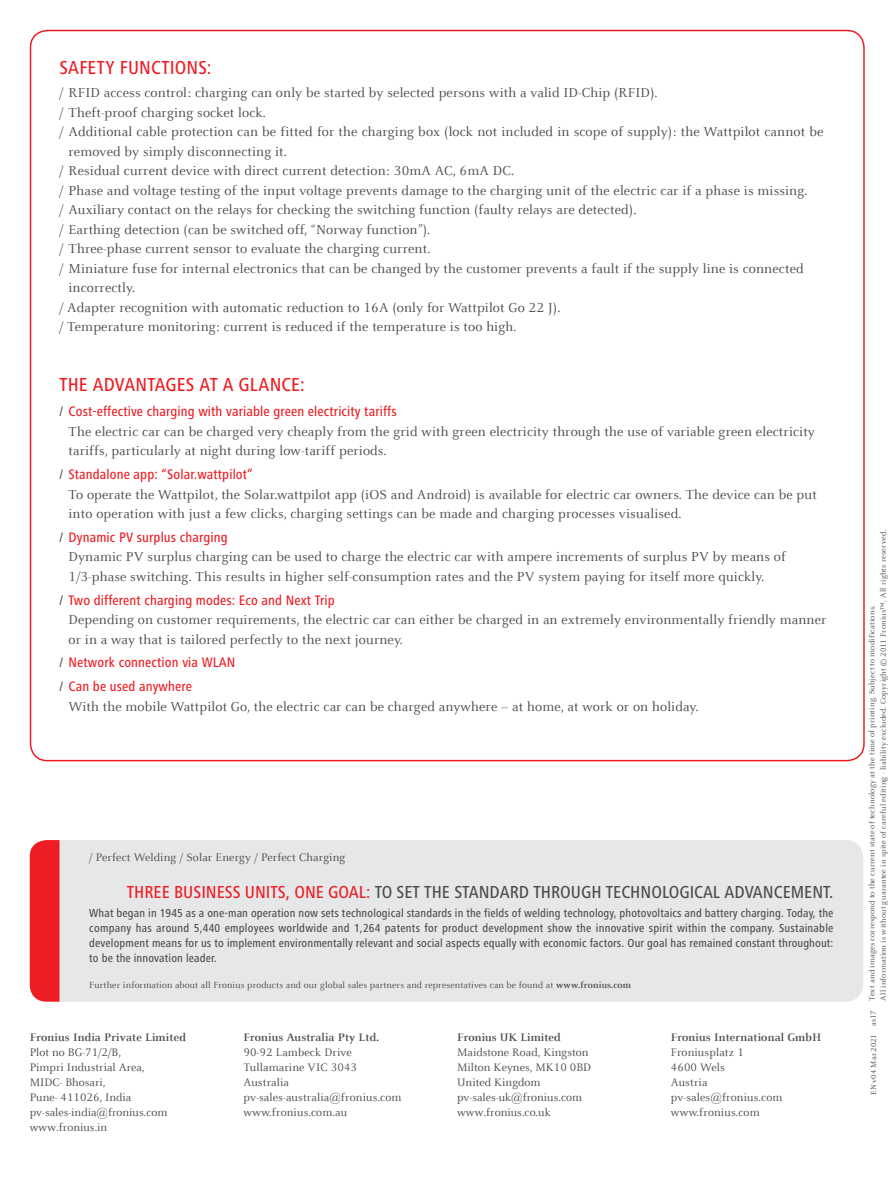
<style>
.page{position:relative;width:893px;height:1191px;background:#fff}
.page>*{position:absolute;margin:0;border:0;box-sizing:border-box;transform-origin:0 0}
.t1{font:500 condensed 19.5px "Frutiger Next LTW1 G";letter-spacing:.01em;color:#ee1d23}
.t2{font:500 condensed 18px "Frutiger Next LTW1 G";color:#4b4c4d}
.t3{font:14.25px/19.5px "Celeste Offc Pro";letter-spacing:.01em;color:#4b4c4d}
.t4{font:500 condensed 14.25px/23.7px "Frutiger Next LTW1 G";letter-spacing:.01em;color:#ee1d23}
.t5{font:500 condensed 12px/15px "Frutiger Next LTW1 G";letter-spacing:.01em;color:#4b4c4d;text-align:justify}
.t6{font:12px/15px "Celeste Offc Pro";color:#4b4c4d}
.t7{font:700 12px "Celeste Offc Pro";letter-spacing:.01em;color:#4b4c4d}
.t8{font:9.75px "Celeste Offc Pro";letter-spacing:.01em;color:#4b4c4d}
.t9{font:8.25px/11.2px "Celeste Offc Pro";letter-spacing:.025em;color:#4b4c4d}
.s1{color:#4b4c4d}
.s2{color:#ee1d23}
.s3{font-weight:700}
</style>
<div class="page">
<div style="left:60px;top:840px;width:803px;height:161px;background:#e6e7e9"></div>
<div style="left:30px;top:840px;width:30px;height:161px;background:#ee1d23"></div>
<h1 class="t1" style="left:60px;top:56px;width:153px">SAFETY FUNCTIONS:</h1>
<p class="t3" style="left:60px;top:83px;width:600px">/ RFID access control: charging can only be started by selected persons with a valid ID-Chip (RFID).</p>
<p class="t3" style="left:60px;top:102px;width:208px">/ Theft-proof charging socket lock.</p>
<p class="t3" style="left:60px;top:122px;width:765px">/ Additional cable protection can be fitted for the charging box (lock not included in scope of supply): the Wattpilot cannot be</p>
<p class="t3" style="left:69px;top:141px;width:220px">removed by simply disconnecting it.</p>
<p class="t3" style="left:60px;top:161px;width:456px">/ Residual current device with direct current detection: 30mA AC, 6mA DC.</p>
<p class="t3" style="left:60px;top:180px;width:750px">/ Phase and voltage testing of the input voltage prevents damage to the charging unit of the electric car if a phase is missing.</p>
<p class="t3" style="left:60px;top:200px;width:578px">/ Auxiliary contact on the relays for checking the switching function (faulty relays are detected).</p>
<p class="t3" style="left:60px;top:219px;width:372px">/ Earthing detection (can be switched off, “Norway function”).</p>
<p class="t3" style="left:60px;top:239px;width:372px">/ Three-phase current sensor to evaluate the charging current.</p>
<p class="t3" style="left:60px;top:258px;width:746px">/ Miniature fuse for internal electronics that can be changed by the customer prevents a fault if the supply line is connected</p>
<p class="t3" style="left:69px;top:278px;width:68px">incorrectly.</p>
<p class="t3" style="left:60px;top:297px;width:502px">/ Adapter recognition with automatic reduction to 16A (only for Wattpilot Go 22 J).</p>
<p class="t3" style="left:60px;top:317px;width:458px">/ Temperature monitoring: current is reduced if the temperature is too high.</p>
<h1 class="t1" style="left:60px;top:373px;width:247px">THE ADVANTAGES AT A GLANCE:</h1>
<p class="t4" style="left:60px;top:400px;width:339px"><span class="s1">/</span> Cost-effective charging with variable green electricity tariffs</p>
<p class="t3" style="left:69px;top:421px;width:748px">The electric car can be charged very cheaply from the grid with green electricity through the use of variable green electricity tariffs, particularly at night during low-tariff periods.</p>
<p class="t4" style="left:60px;top:462px;width:195px"><span class="s1">/</span> Standalone app: “Solar.wattpilot”</p>
<p class="t3" style="left:69px;top:484px;width:750px">To operate the Wattpilot, the Solar.wattpilot app (iOS and Android) is available for electric car owners. The device can be put into operation with just a few clicks, charging settings can be made and charging processes visualised.</p>
<p class="t4" style="left:60px;top:525px;width:170px"><span class="s1">/</span> Dynamic PV surplus charging</p>
<p class="t3" style="left:69px;top:547px;width:719px">Dynamic PV surplus charging can be used to charge the electric car with ampere increments of surplus PV by means of<br>1/3-phase switching. This results in higher self-consumption rates and the PV system paying for itself more quickly.</p>
<p class="t4" style="left:60px;top:588px;width:277px"><span class="s1">/</span> Two different charging modes: Eco and Next Trip</p>
<p class="t3" style="left:69px;top:610px;width:759px">Depending on customer requirements, the electric car can either be charged in an extremely environmentally friendly manner or in a way that is tailored perfectly to the next journey.</p>
<p class="t4" style="left:60px;top:651px;width:177px"><span class="s1">/</span> Network connection via WLAN <span class="s1">/</span> Can be used anywhere</p>
<p class="t3" style="left:69px;top:696px;width:631px">With the mobile Wattpilot Go, the electric car can be charged anywhere – at home, at work or on holiday.</p>
<p class="t6" style="left:89px;top:850px;width:258px">/ Perfect Welding / Solar Energy / Perfect Charging</p>
<p class="t2" style="left:127px;top:881px;width:708px"><span class="s2">THREE BUSINESS UNITS, ONE GOAL:</span> TO SET THE STANDARD THROUGH TECHNOLOGICAL ADVANCEMENT.</p>
<p class="t5" style="left:89px;top:905px;width:746px">What began in 1945 as a one-man operation now sets technological standards in the fields of welding technology, photovoltaics and battery charging. Today, the company has around 5,440 employees worldwide and 1,264 patents for product development show the innovative spirit within the company. Sustainable development means for us to implement environmentally relevant and social aspects equally with economic factors. Our goal has remained constant throughout: to be the innovation leader.</p>
<p class="t8" style="left:89px;top:979px;width:543px">Further information about all Fronius products and our global sales partners and representatives can be found at <span class="s3">www.fronius.com</span></p>
<p class="t7" style="left:30px;top:1030px;width:158px">Fronius India Private Limited</p>
<p class="t6" style="left:30px;top:1045px;width:139px">Plot no BG-71/2/B,<br>Pimpri Industrial Area,<br>MIDC- Bhosari,<br>Pune- 411026, India pv-sales-india@fronius.com www.fronius.in</p>
<p class="t7" style="left:243px;top:1030px;width:137px">Fronius Australia Pty Ltd.</p>
<p class="t6" style="left:243px;top:1045px;width:159px">90-92 Lambeck Drive<br>Tullamarine VIC 3043<br>Australia pv-sales-australia@fronius.com www.fronius.com.au</p>
<p class="t7" style="left:457px;top:1030px;width:105px">Fronius UK Limited</p>
<p class="t6" style="left:457px;top:1045px;width:136px">Maidstone Road, Kingston<br>Milton Keynes, MK10 0BD<br>United Kingdom pv-sales-uk@fronius.com www.fronius.co.uk</p>
<p class="t7" style="left:671px;top:1030px;width:152px">Fronius International GmbH</p>
<p class="t6" style="left:671px;top:1045px;width:113px">Froniusplatz 1<br>4600 Wels<br>Austria pv-sales@fronius.com www.fronius.com</p>
<p class="t9" style="left:866px;top:1001px;width:472px;rotate:-90deg">Text and images correspond to the current state of technology at the time of printing. Subject to modifications.<br>All information is without guarantee in spite of careful editing - liability excluded. Copyright © 2011 Fronius™. All rights reserved.</p>
<p class="t9" style="left:868px;top:1026px;width:17px;rotate:-90deg">as17</p>
<p class="t9" style="left:868px;top:1095px;width:62px;rotate:-90deg">EN v04 Mar 2021</p>
</div>
